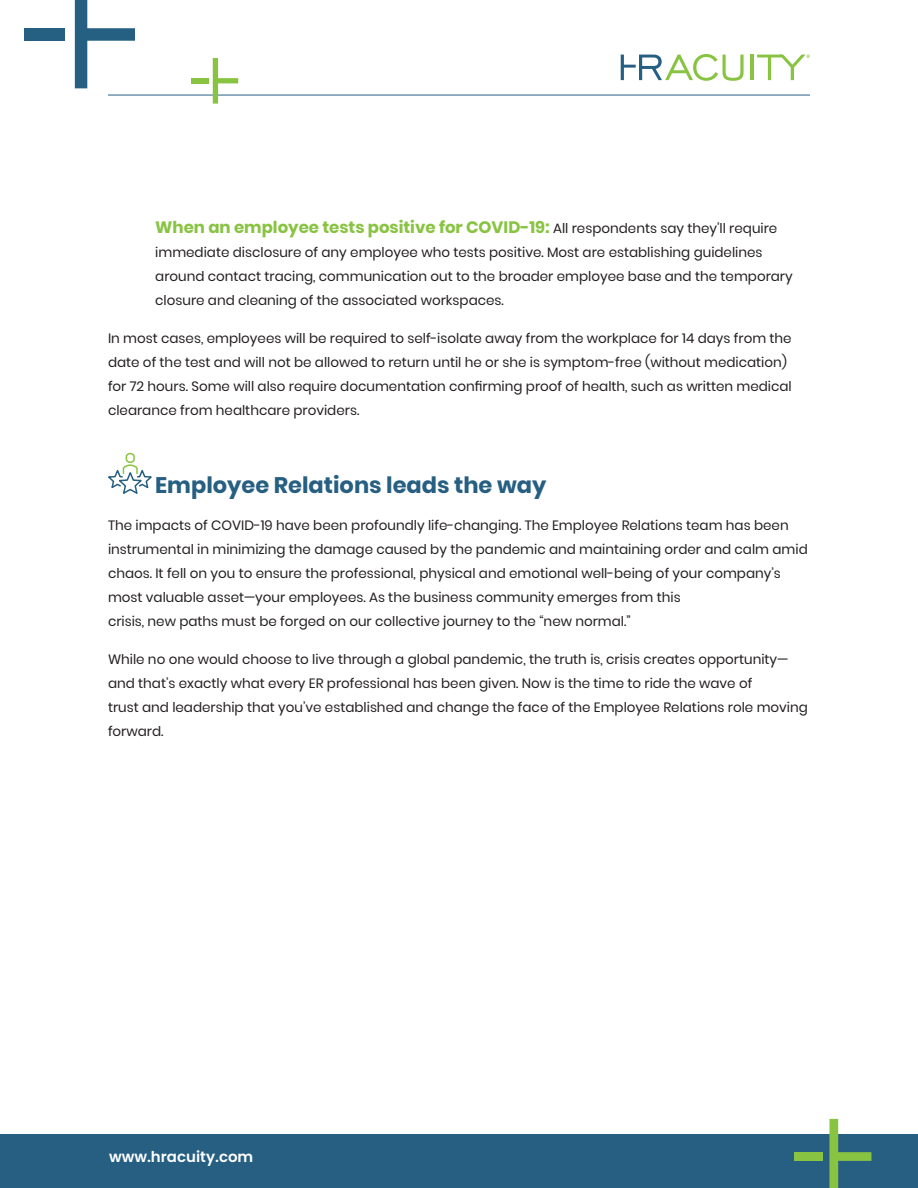
<style>
.page{position:relative;width:918px;height:1188px;background:#fff}
.page>*{position:absolute;margin:0;border:0;box-sizing:border-box;transform-origin:0 0}
.t1{font:700 22.5px "Poppins";color:#265f82}
.bullets{font:700 16.5px "Poppins";color:#89c342}
.t2{font:600 15px "Poppins";color:#fff}
.bullets-2{font:13.5px/24px "Poppins";color:#231f20}
.s1{font-weight:400;font-size:13.5px;color:#231f20}
</style>
<div class="page">
<svg style="left:621px;top:54px;width:123px;height:27px"></svg>
<hr style="left:751px;top:54px;width:3px;height:26px;background:#88c442">
<svg style="left:757px;top:55px;width:53px;height:25px"></svg>
<div style="left:24px;top:28px;width:41px;height:13px;background:#256082"></div>
<svg style="left:75px;top:0;width:60px;height:88px"></svg>
<hr style="left:108px;top:95px;width:702px;height:1px;background:#256082">
<div style="left:191px;top:78px;width:17px;height:5px;background:#89c342"></div>
<svg style="left:213px;top:58px;width:25px;height:46px"></svg>
<div style="left:0;top:1134px;width:918px;height:54px;background:#265f82"></div>
<div style="left:794px;top:1152px;width:28px;height:9px;background:#89c342"></div>
<svg style="left:829px;top:1119px;width:42px;height:69px"></svg>
<svg style="left:108px;top:452px;width:44px;height:42px"></svg>
<p class="bullets" style="left:155px;top:218px;width:624px">When an employee tests positive for COVID-19: <span class="s1">All respondents say they’ll require</span></p>
<p class="bullets-2" style="left:155px;top:241px;width:639px">immediate disclosure of any employee who tests positive. Most are establishing guidelines around contact tracing, communication out to the broader employee base and the temporary closure and cleaning of the associated workspaces.</p>
<p class="bullets-2" style="left:108px;top:326px;width:685px">In most cases, employees will be required to self-isolate away from the workplace for 14 days from the date of the test and will not be allowed to return until he or she is symptom-free (without medication) for 72 hours. Some will also require documentation confirming proof of health, such as written medical clearance from healthcare providers.</p>
<p class="t1" style="left:155px;top:472px;width:393px">Employee Relations leads the way</p>
<p class="bullets-2" style="left:108px;top:514px;width:701px">The impacts of COVID-19 have been profoundly life-changing. The Employee Relations team has been instrumental in minimizing the damage caused by the pandemic and maintaining order and calm amid chaos. It fell on you to ensure the professional, physical and emotional well-being of your company’s most valuable asset—your employees. As the business community emerges from this<br>crisis, new paths must be forged on our collective journey to the “new normal.”</p>
<p class="bullets-2" style="left:108px;top:647px;width:701px">While no one would choose to live through a global pandemic, the truth is, crisis creates opportunity— and that’s exactly what every ER professional has been given. Now is the time to ride the wave of<br>trust and leadership that you’ve established and change the face of the Employee Relations role moving forward.</p>
<p class="t2" style="left:109px;top:1148px;width:146px">www.hracuity.com</p>
</div>
